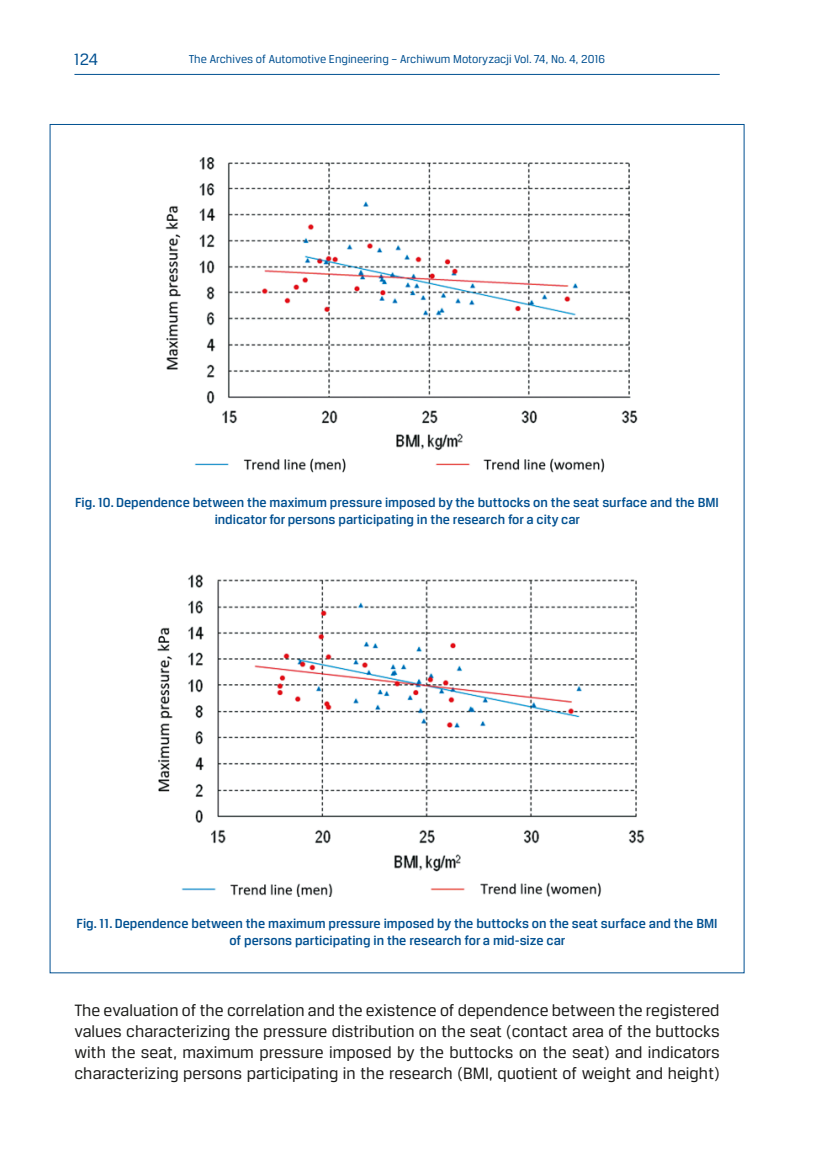
<style>
.page{position:relative;width:819px;height:1161px;background:#fff}
.page>*{position:absolute;margin:0;border:0;box-sizing:border-box;transform-origin:0 0}
.podst_ang{font:17.5px/21px "Breuer Text";color:#1c1c1a;text-align:justify}
.t1{font:17.5px "Breuer Text";color:#005091}
.podpisy_ilustracji_a{font:500 14px/16.8px "Breuer Text";color:#005091;text-align:center}
.t2{font:12.25px "Breuer Text";color:#005091}
</style>
<div class="page">
<hr style="left:74px;top:74px;width:645px;height:1px;background:#005091">
<img style="left:165px;top:157px;width:473px;height:316px">
<img style="left:157px;top:574px;width:488px;height:322px">
<p class="t1" style="left:74px;top:50px;width:26px">124</p>
<p class="t2" style="left:189px;top:52px;width:418px">The Archives of Automotive Engineering – Archiwum Motoryzacji Vol. 74, No. 4, 2016</p>
<p class="podpisy_ilustracji_a" style="left:75px;top:494px;width:645px">Fig. 10. Dependence between the maximum pressure imposed by the buttocks on the seat surface and the BMI indicator for persons participating in the research for a city car</p>
<p class="podpisy_ilustracji_a" style="left:77px;top:915px;width:642px">Fig. 11. Dependence between the maximum pressure imposed by the buttocks on the seat surface and the BMI of persons participating in the research for a mid-size car</p>
<p class="podst_ang" style="left:74px;top:1000px;width:646px">The evaluation of the correlation and the existence of dependence between the registered values characterizing the pressure distribution on the seat (contact area of the buttocks with the seat, maximum pressure imposed by the buttocks on the seat) and indicators characterizing persons participating in the research (BMI, quotient of weight and height)</p>
</div>
